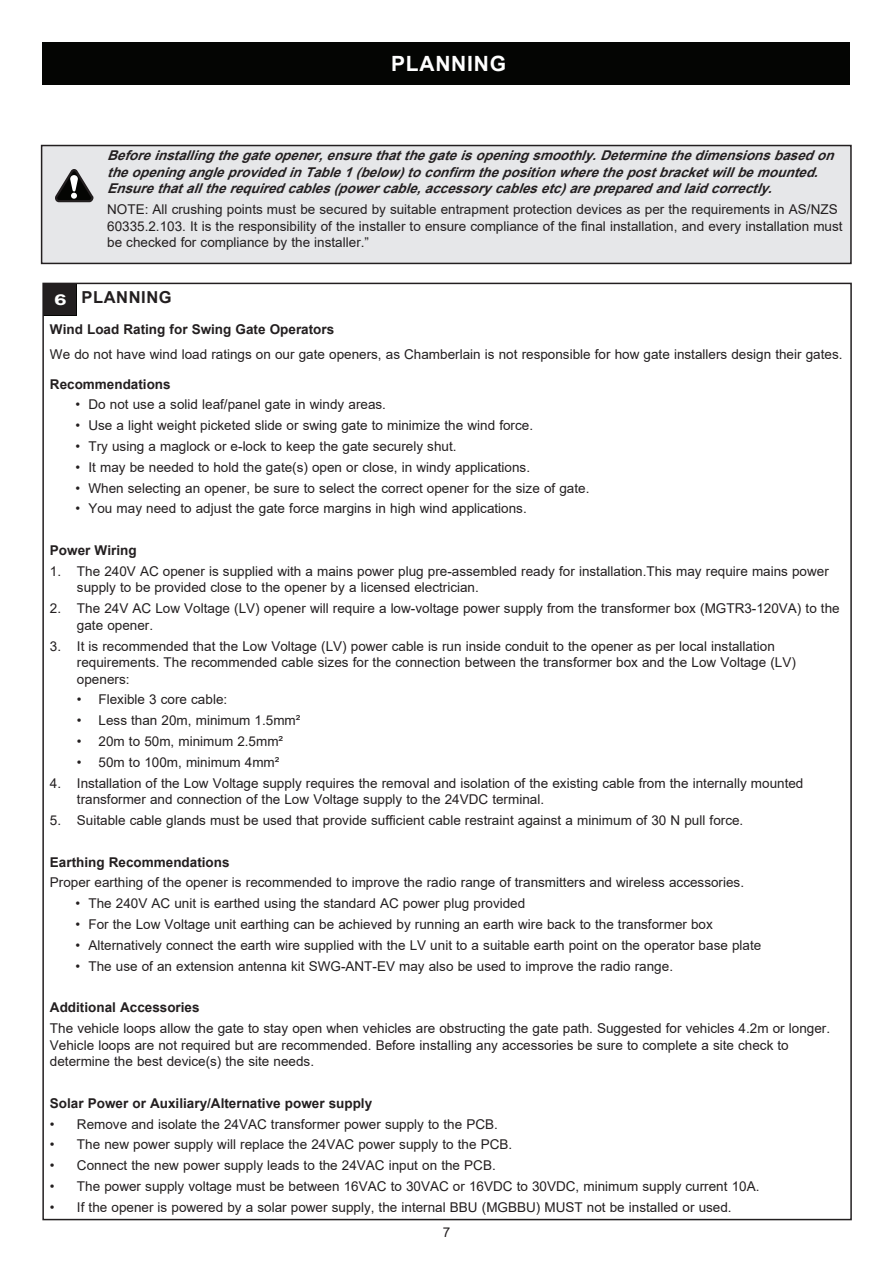
<style>
.page{position:relative;width:893px;height:1263px;background:#fff}
.page>*{position:absolute;margin:0;border:0;box-sizing:border-box;transform-origin:0 0}
.t1{font:700 21px "Arial";letter-spacing:.035em;color:#fff}
.t2{font:700 16.5px "Arial";letter-spacing:.035em;color:#231f20}
.t3{font:13.5px/16.5px "Arial";color:#231f20}
.t4{font:italic 700 13.5px/16.5px "Arial";color:#231f20}
.t5{font:700 13.5px "Arial";color:#231f20}
</style>
<div class="page">
<div style="left:43px;top:43px;width:807px;height:42px;background:#040503"></div>
<svg style="left:45px;top:286px;width:32px;height:29px"></svg>
<div style="left:45px;top:284px;width:31px;height:30px;background:#231f20"></div>
<div style="left:42px;top:146px;width:809px;height:117px;background:#e6e7e9"></div>
<div style="left:41px;top:145px;width:811px;height:119px;border:2px solid #231f20"></div>
<svg style="left:55px;top:169px;width:39px;height:34px"></svg>
<h1 class="t1" style="left:391px;top:49px;width:116px">PLANNING</h1>
<p class="t4" style="left:107px;top:147px;width:735px">Beforeinstallingthegateopener,ensurethatthegateisopeningsmoothly.Determinethedimensionsbasedon theopeningangleprovidedinTable1(below)toconfirmthepositionwherethepostbracketwillbemounted.<br>Ensurethatalltherequiredcables(powercable,accessorycablesetc)arepreparedandlaidcorrectly.</p>
<p class="t3" style="left:107px;top:201px;width:737px">NOTE: All crushing points must be secured by suitable entrapment protection devices as per the requirements in AS/NZS<br>60335.2.103. It is the responsibility of the installer to ensure compliance of the final installation, and every installation must be checked for compliance by the installer.”</p>
<p class="t2" style="left:54px;top:286px;width:119px"><sub>6</sub> PLANNING</p>
<p class="t5" style="left:50px;top:319px;width:286px">Wind Load Rating for Swing Gate Operators</p>
<p class="t3" style="left:50px;top:346px;width:794px">We do not have wind load ratings on our gate openers, as Chamberlain is not responsible for how gate installers design their gates.</p>
<p class="t5" style="left:50px;top:374px;width:122px">Recommendations</p>
<p class="t3" style="left:75px;top:396px;width:312px">• Do not use a solid leaf/panel gate in windy areas.</p>
<p class="t3" style="left:75px;top:417px;width:459px">• Use a light weight picketed slide or swing gate to minimize the wind force.</p>
<p class="t3" style="left:75px;top:438px;width:383px">• Try using a maglock or e-lock to keep the gate securely shut.</p>
<p class="t3" style="left:75px;top:459px;width:456px">• It may be needed to hold the gate(s) open or close, in windy applications.</p>
<p class="t3" style="left:75px;top:479px;width:515px">• When selecting an opener, be sure to select the correct opener for the size of gate.</p>
<p class="t3" style="left:75px;top:500px;width:453px">• You may need to adjust the gate force margins in high wind applications.</p>
<p class="t5" style="left:50px;top:541px;width:88px">Power Wiring</p>
<p class="t3" style="left:77px;top:563px;width:753px;text-indent:-27px">1. The 240V AC opener is supplied with a mains power plug pre-assembled ready for installation.This may require mains power supply to be provided close to the opener by a licensed electrician.</p>
<p class="t3" style="left:77px;top:600px;width:764px;text-indent:-27px">2. The 24V AC Low Voltage (LV) opener will require a low-voltage power supply from the transformer box (MGTR3-120VA) to the gate opener.</p>
<p class="t3" style="left:77px;top:637px;width:720px;text-indent:-27px">3. It is recommended that the Low Voltage (LV) power cable is run inside conduit to the opener as per local installation requirements. The recommended cable sizes for the connection between the transformer box and the Low Voltage (LV) openers:</p>
<p class="t3" style="left:77px;top:691px;width:152px">• Flexible 3 core cable:</p>
<p class="t3" style="left:77px;top:712px;width:225px">• Less than 20m, minimum 1.5mm²</p>
<p class="t3" style="left:77px;top:733px;width:208px">• 20m to 50m, minimum 2.5mm²</p>
<p class="t3" style="left:77px;top:754px;width:204px">• 50m to 100m, minimum 4mm²</p>
<p class="t3" style="left:77px;top:774px;width:728px;text-indent:-27px">4. Installation of the Low Voltage supply requires the removal and isolation of the existing cable from the internally mounted transformer and connection of the Low Voltage supply to the 24VDC terminal.</p>
<p class="t3" style="left:50px;top:812px;width:695px">5. Suitable cable glands must be used that provide sufficient cable restraint against a minimum of 30 N pull force.</p>
<p class="t5" style="left:50px;top:852px;width:181px">Earthing Recommendations</p>
<p class="t3" style="left:50px;top:874px;width:696px">Proper earthing of the opener is recommended to improve the radio range of transmitters and wireless accessories.</p>
<p class="t3" style="left:75px;top:895px;width:451px">• The 240V AC unit is earthed using the standard AC power plug provided</p>
<p class="t3" style="left:75px;top:916px;width:639px">• For the Low Voltage unit earthing can be achieved by running an earth wire back to the transformer box</p>
<p class="t3" style="left:75px;top:937px;width:687px">• Alternatively connect the earth wire supplied with the LV unit to a suitable earth point on the operator base plate</p>
<p class="t3" style="left:75px;top:958px;width:599px">• The use of an extension antenna kit SWG-ANT-EV may also be used to improve the radio range.</p>
<p class="t5" style="left:50px;top:998px;width:151px">Additional Accessories</p>
<p class="t3" style="left:50px;top:1020px;width:782px">The vehicle loops allow the gate to stay open when vehicles are obstructing the gate path. Suggested for vehicles 4.2m or longer.<br>Vehicle loops are not required but are recommended. Before installing any accessories be sure to complete a site check to determine the best device(s) the site needs.</p>
<p class="t5" style="left:50px;top:1093px;width:324px">Solar Power or Auxiliary/Alternative power supply</p>
<p class="t3" style="left:50px;top:1115px;width:449px">• Remove and isolate the 24VAC transformer power supply to the PCB.</p>
<p class="t3" style="left:50px;top:1136px;width:464px">• The new power supply will replace the 24VAC power supply to the PCB.</p>
<p class="t3" style="left:50px;top:1157px;width:447px">• Connect the new power supply leads to the 24VAC input on the PCB.</p>
<p class="t3" style="left:50px;top:1178px;width:711px">• The power supply voltage must be between 16VAC to 30VAC or 16VDC to 30VDC, minimum supply current 10A.</p>
<p class="t3" style="left:50px;top:1199px;width:683px">• If the opener is powered by a solar power supply, the internal BBU (MGBBU) MUST not be installed or used.</p>
<p class="t3" style="left:443px;top:1223px;width:9px">7</p>
</div>
